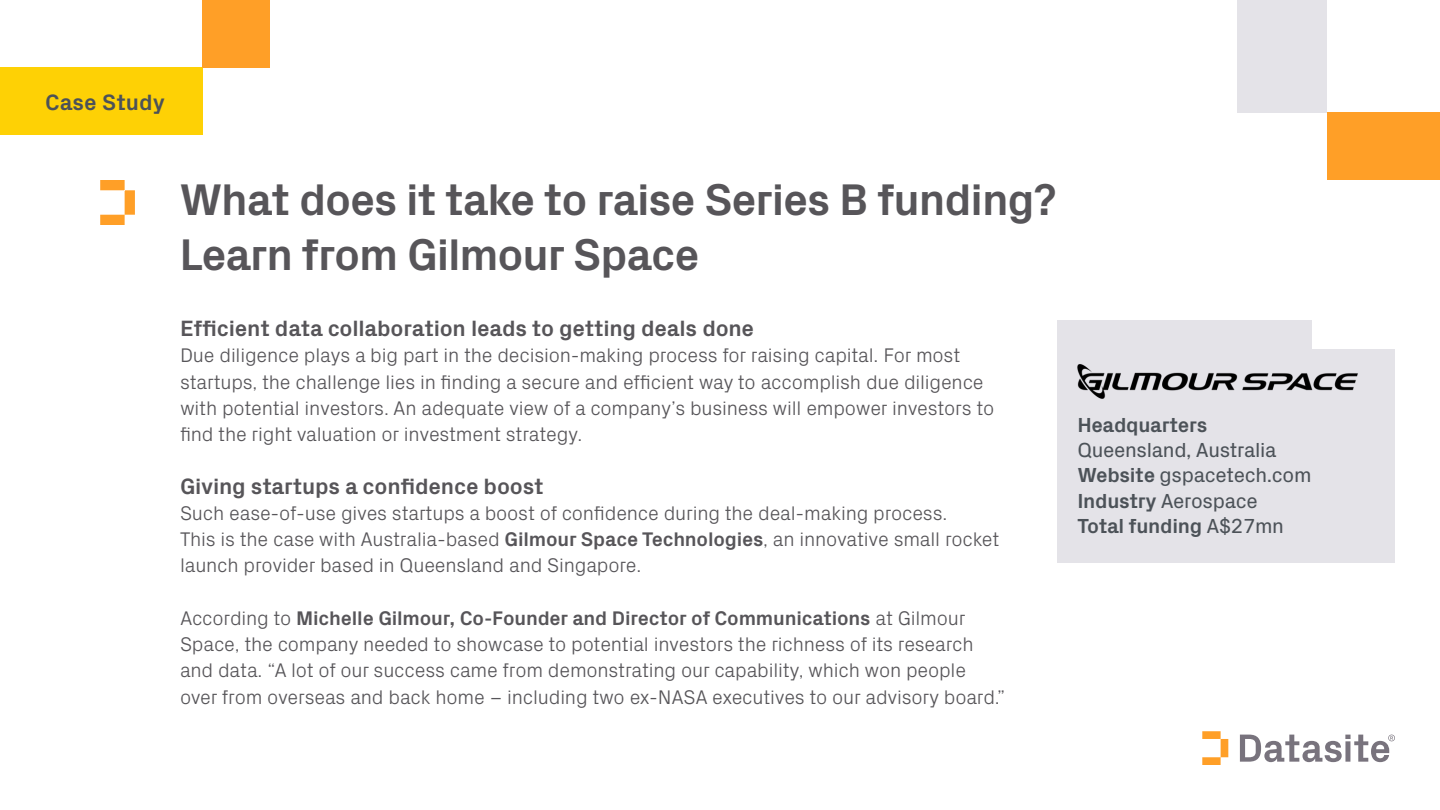
<style>
.page{position:relative;width:1440px;height:810px;background:#fff}
.page>*{position:absolute;margin:0;border:0;box-sizing:border-box;transform-origin:0 0}
.t1{font:700 45px/55px "Px Grotesk";letter-spacing:-.025em;color:#575559}
.t2{font:700 22.5px "Px Grotesk";letter-spacing:-.01em;color:#575559}
.t3{font:700 22.5px "Px Grotesk";color:#4c5258}
.t4{font:20.62px "Px Grotesk";letter-spacing:-.015em;color:#4c5258}
.t5{font:700 20.62px "Px Grotesk";letter-spacing:-.015em;color:#4c5258}
.t6{font:300 20px/26.2px "Px Grotesk";letter-spacing:-.01em;color:#575559}
.s1{font-weight:700}
.s2{font-weight:400}
</style>
<div class="page">
<div style="left:0;top:68px;width:202px;height:67px;background:#fed105"></div>
<svg style="left:100px;top:180px;width:35px;height:45px"></svg>
<div style="left:1238px;top:0;width:90px;height:112px;background:#e4e3e8"></div>
<div style="left:1328px;top:112px;width:112px;height:68px;background:#ff9f27"></div>
<div style="left:1058px;top:349px;width:337px;height:213px;background:#e4e3e8"></div>
<div style="left:1058px;top:320px;width:254px;height:45px;background:#e4e3e8"></div>
<img style="left:1077px;top:364px;width:281px;height:35px">
<div style="left:202px;top:0;width:68px;height:68px;background:#ff9f27"></div>
<svg style="left:1202px;top:731px;width:26px;height:34px"></svg>
<svg style="left:1240px;top:735px;width:155px;height:27px"></svg>
<p class="t3" style="left:45px;top:86px;width:121px">Case Study</p>
<p class="t1" style="left:179px;top:170px;width:879px">What does it take to raise Series B funding?<br>Learn from Gilmour Space</p>
<p class="t2" style="left:180px;top:312px;width:576px">Efficient data collaboration leads to getting deals done</p>
<p class="t6" style="left:180px;top:341px;width:816px">Due diligence plays a big part in the decision-making process for raising capital. For most startups, the challenge lies in finding a secure and efficient way to accomplish due diligence with potential investors. An adequate view of a company’s business will empower investors to find the right valuation or investment strategy.</p>
<p class="t2" style="left:180px;top:470px;width:365px">Giving startups a confidence boost</p>
<p class="t6" style="left:180px;top:498px;width:769px">Such ease-of-use gives startups a boost of confidence during the deal-making process.</p>
<p class="t6" style="left:180px;top:525px;width:821px">This is the case with Australia-based <span class="s1">Gilmour Space Technologies</span>, an innovative small rocket launch provider based in Queensland and Singapore.</p>
<p class="t6" style="left:180px;top:603px;width:827px">According to <span class="s1">Michelle Gilmour, Co-Founder and Director of Communications</span> at Gilmour Space, the company needed to showcase to potential investors the richness of its research and data. “A lot of our success came from demonstrating our capability, which won people over from overseas and back home – including two ex-NASA executives to our advisory board.”</p>
<p class="t5" style="left:1077px;top:410px;width:131px">Headquarters</p>
<p class="t4" style="left:1077px;top:435px;width:201px">Queensland, Australia</p>
<p class="t4" style="left:1077px;top:460px;width:236px"><span class="s1">Website</span> gspacetech.com</p>
<p class="t4" style="left:1077px;top:486px;width:182px"><span class="s1">Industry</span> Aerospace</p>
<p class="t5" style="left:1077px;top:511px;width:208px">Total funding <span class="s2">A$27mn</span></p>
</div>
